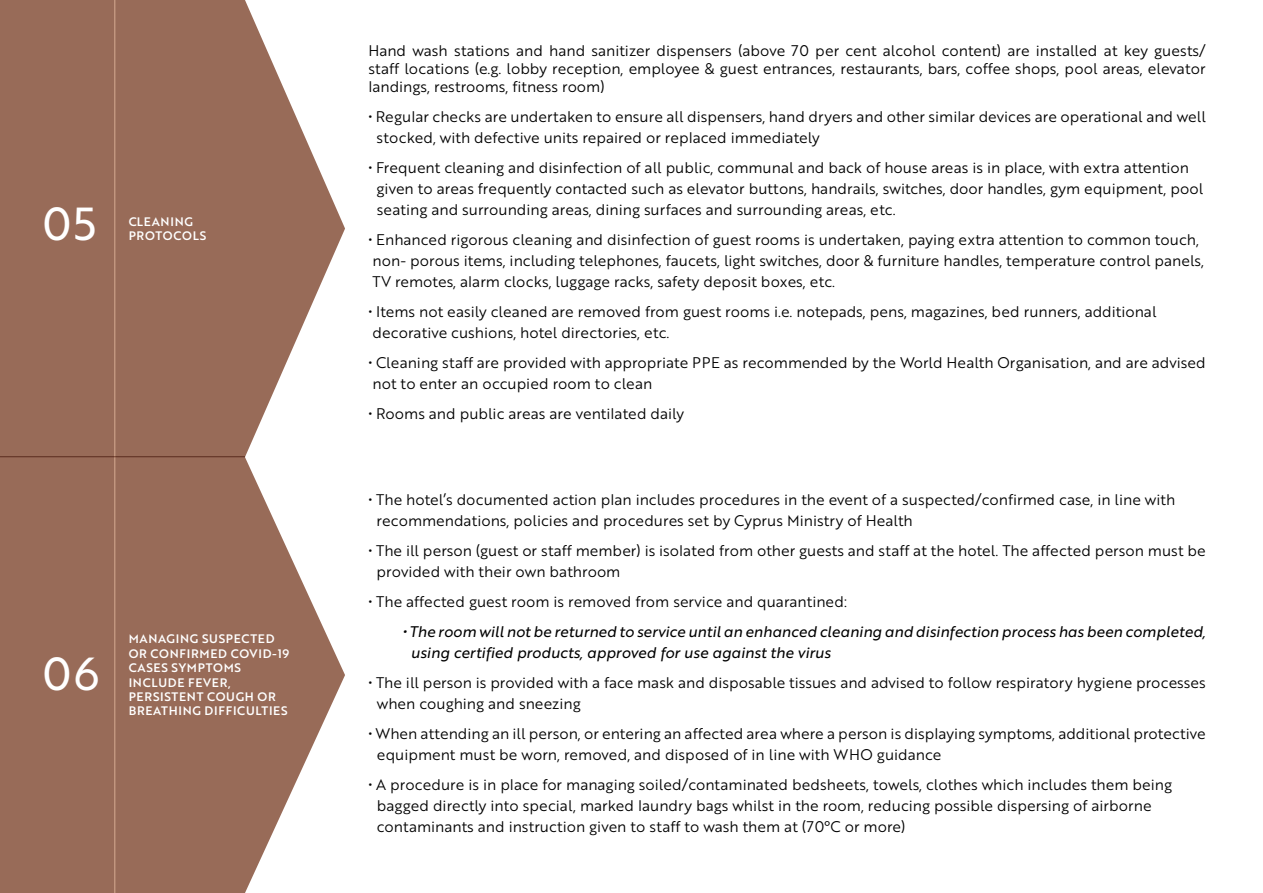
<style>
.page{position:relative;width:1263px;height:893px;background:#fff}
.page>*{position:absolute;margin:0;border:0;box-sizing:border-box;transform-origin:0 0}
.t1{font:45px "Brother 1816";color:#fff}
.t2{font:15px/21px "Brother 1816 Book";color:#000}
.t3{font:15px/21px "Brother 1816 Regulartalic";color:#000}
.t4{font:12px/14.4px "Brother 1816 Medium";letter-spacing:.06em;color:#fff}
</style>
<div class="page">
<svg style="left:245px;top:0;width:100px;height:457px"></svg>
<svg style="left:245px;top:457px;width:100px;height:436px"></svg>
<div style="left:0;top:0;width:245px;height:893px;background:#986b58"></div>
<h1 class="t1" style="left:43px;top:191px;width:55px">05</h1>
<p class="t4" style="left:129px;top:214px;width:79px">CLEANING<br>PROTOCOLS</p>
<h1 class="t1" style="left:43px;top:640px;width:59px">06</h1>
<p class="t4" style="left:129px;top:631px;width:162px">MANAGING SUSPECTED<br>OR CONFIRMED COVID-19<br>CASES SYMPTOMS<br>INCLUDE FEVER,<br>PERSISTENT COUGH OR<br>BREATHING DIFFICULTIES</p>
<p class="t2" style="left:368px;top:41px;width:839px;line-height:18px;text-align:justify">Hand wash stations and hand sanitizer dispensers (above 70 per cent alcohol content) are installed at key guests/ staff locations (e.g. lobby reception, employee &amp; guest entrances, restaurants, bars, coffee shops, pool areas, elevator landings, restrooms, fitness room)</p>
<p class="t2" style="left:377px;top:105px;width:831px;text-indent:-8px">• Regular checks are undertaken to ensure all dispensers, hand dryers and other similar devices are operational and well stocked, with defective units repaired or replaced immediately</p>
<p class="t2" style="left:377px;top:156px;width:828px;text-indent:-8px">• Frequent cleaning and disinfection of all public, communal and back of house areas is in place, with extra attention given to areas frequently contacted such as elevator buttons, handrails, switches, door handles, gym equipment, pool seating and surrounding areas, dining surfaces and surrounding areas, etc.</p>
<p class="t2" style="left:368px;top:228px;width:837px">• Enhanced rigorous cleaning and disinfection of guest rooms is undertaken, paying extra attention to common touch, non- porous items, including telephones, faucets, light switches, door &amp; furniture handles, temperature control panels,<br>TV remotes, alarm clocks, luggage racks, safety deposit boxes, etc.</p>
<p class="t2" style="left:368px;top:300px;width:790px">• Items not easily cleaned are removed from guest rooms i.e. notepads, pens, magazines, bed runners, additional decorative cushions, hotel directories, etc.</p>
<p class="t2" style="left:368px;top:351px;width:839px">• Cleaning staff are provided with appropriate PPE as recommended by the World Health Organisation, and are advised not to enter an occupied room to clean</p>
<p class="t2" style="left:368px;top:402px;width:317px">• Rooms and public areas are ventilated daily</p>
<p class="t2" style="left:377px;top:489px;width:800px;text-indent:-8px">• The hotel’s documented action plan includes procedures in the event of a suspected/confirmed case, in line with recommendations, policies and procedures set by Cyprus Ministry of Health</p>
<p class="t2" style="left:377px;top:540px;width:831px;text-indent:-8px">• The ill person (guest or staff member) is isolated from other guests and staff at the hotel. The affected person must be provided with their own bathroom</p>
<p class="t2" style="left:368px;top:591px;width:480px">• The affected guest room is removed from service and quarantined:</p>
<p class="t3" style="left:411px;top:621px;width:796px;text-indent:-9px">• The room will not be returned to service until an enhanced cleaning and disinfection process has been completed, using certified products, approved for use against the virus</p>
<p class="t2" style="left:377px;top:672px;width:830px;text-indent:-9px">• The ill person is provided with a face mask and disposable tissues and advised to follow respiratory hygiene processes when coughing and sneezing</p>
<p class="t2" style="left:377px;top:723px;width:830px;text-indent:-9px">• When attending an ill person, or entering an affected area where a person is displaying symptoms, additional protective equipment must be worn, removed, and disposed of in line with WHO guidance</p>
<p class="t2" style="left:377px;top:774px;width:797px;text-indent:-9px">• A procedure is in place for managing soiled/contaminated bedsheets, towels, clothes which includes them being bagged directly into special, marked laundry bags whilst in the room, reducing possible dispersing of airborne contaminants and instruction given to staff to wash them at (70°C or more)</p>
</div>
